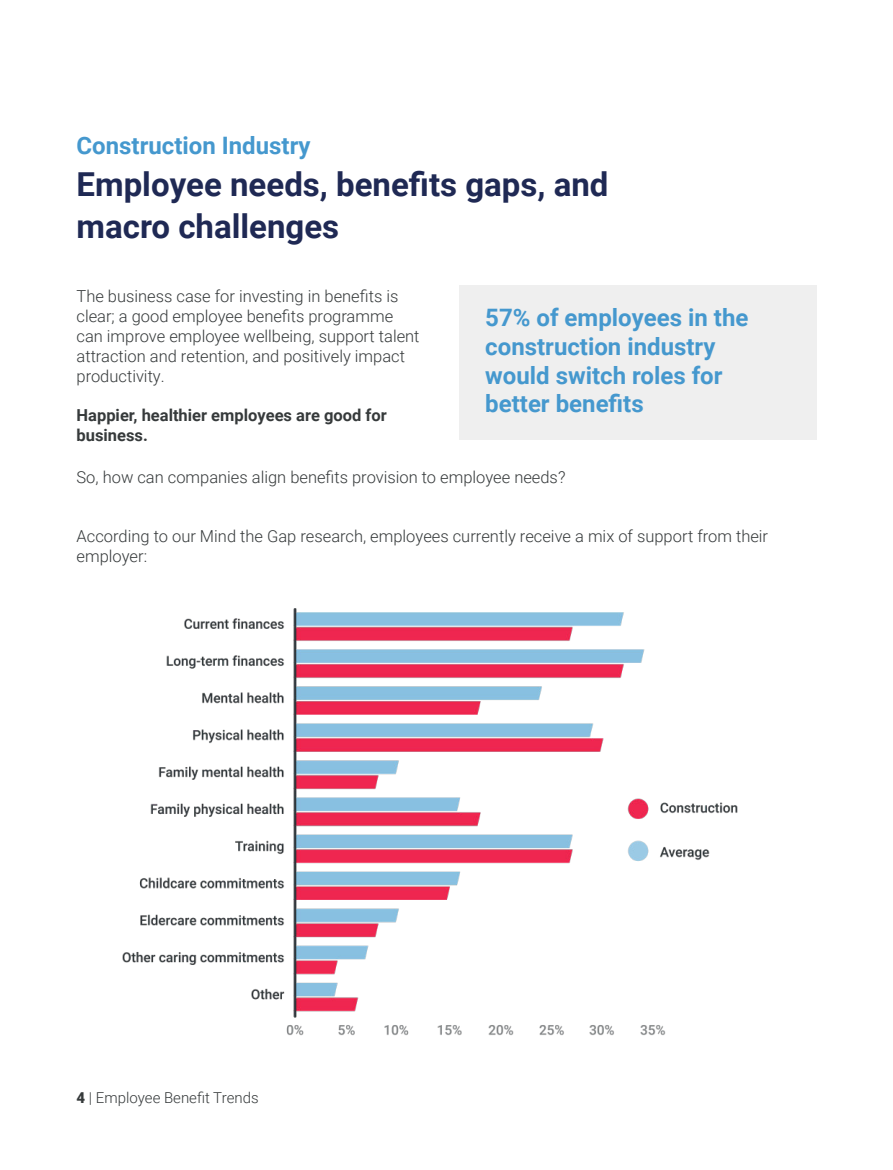
<style>
.page{position:relative;width:893px;height:1170px;background:#fff}
.page>*{position:absolute;margin:0;border:0;box-sizing:border-box;transform-origin:0 0}
.t1{font:700 33px/42px "Roboto";color:#1f2954}
.t2{font:700 24px/28.8px "Roboto";color:#4598ce}
.t3{font:300 16.5px/19.8px "Roboto";color:#363a3b}
.t4{font:700 16.5px/19.8px "Roboto";color:#363a3b}
.t5{font:300 15px "Roboto";color:#363a3b}
.s1{font-weight:900}
</style>
<div class="page">
<div style="left:459px;top:285px;width:357px;height:154px;background:#efefef"></div>
<img style="left:123px;top:608px;width:615px;height:428px">
<h2 class="t2" style="left:77px;top:133px;width:235px">Construction Industry</h2>
<h1 class="t1" style="left:77px;top:162px;width:533px">Employee needs, benefits gaps, and macro challenges</h1>
<p class="t3" style="left:77px;top:286px;width:345px">The business case for investing in benefits is clear; a good employee benefits programme can improve employee wellbeing, support talent attraction and retention, and positively impact productivity.</p>
<p class="t4" style="left:77px;top:405px;width:312px">Happier, healthier employees are good for business.</p>
<h2 class="t2" style="left:485px;top:302px;width:265px">57% of employees in the construction industry would switch roles for better benefits</h2>
<p class="t3" style="left:77px;top:466px;width:490px">So, how can companies align benefits provision to employee needs?</p>
<p class="t3" style="left:77px;top:525px;width:693px">According to our Mind the Gap research, employees currently receive a mix of support from their employer:</p>
<p class="t5" style="left:77px;top:1086px;width:184px"><span class="s1">4</span> | Employee Benefit Trends</p>
</div>
